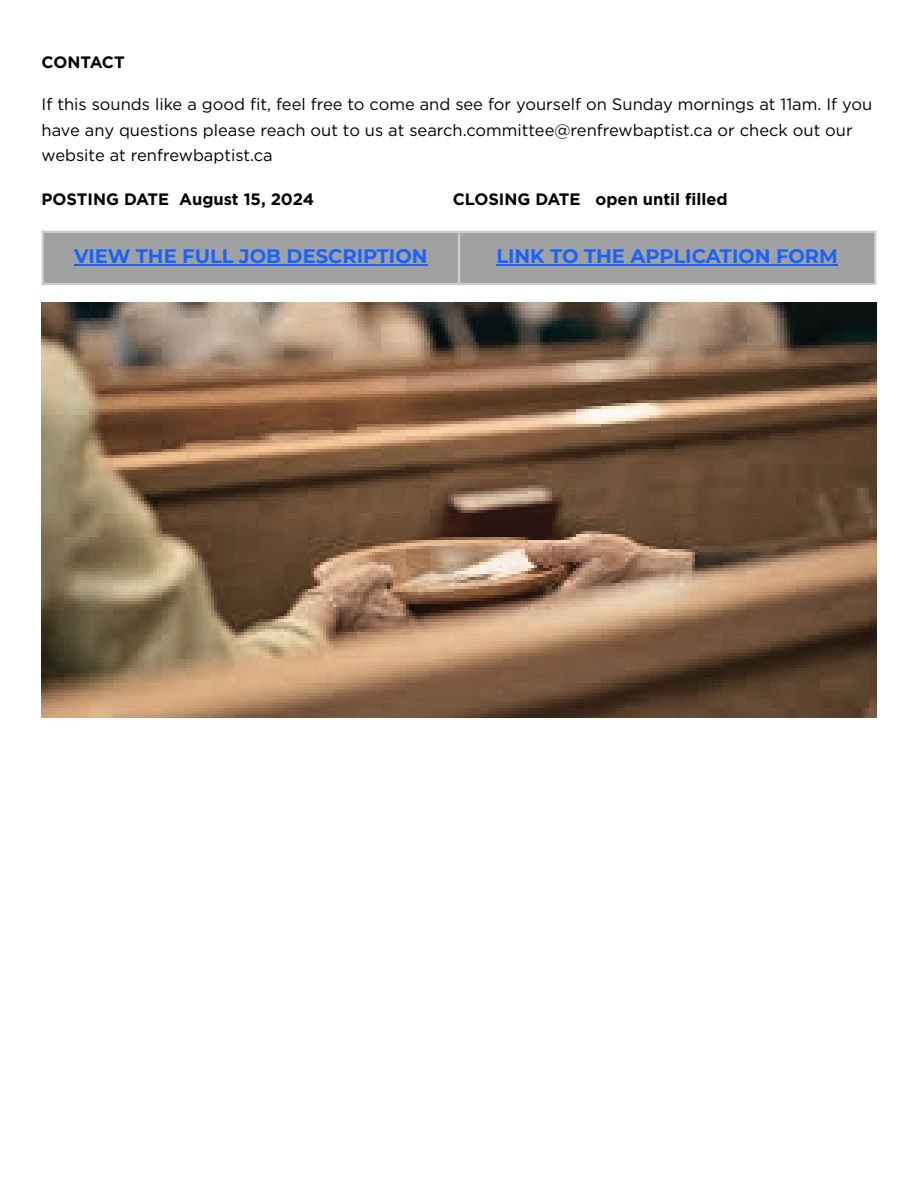
<style>
.page{position:relative;width:918px;height:1186px;background:#fff}
.page>*{position:absolute;margin:0;border:0;box-sizing:border-box;transform-origin:0 0}
.t1{font:700 19.5px "Montserrat";color:#1a62ff}
.t2{font:16.5px/25.3px "Gotham";color:#000}
.t3{font:700 16.5px "Gotham";color:#000}
</style>
<div class="page">
<div style="left:44px;top:233px;width:830px;height:50px;background:#a0a1a1"></div>
<hr style="left:74px;top:264px;width:354px;height:2px;background:#1a62ff">
<hr style="left:496px;top:264px;width:342px;height:2px;background:#1a62ff">
<hr style="left:42px;top:233px;width:2px;height:50px;background:#ccc">
<hr style="left:458px;top:233px;width:2px;height:50px;background:#ccc">
<hr style="left:874px;top:233px;width:2px;height:50px;background:#ccc">
<hr style="left:42px;top:231px;width:834px;height:2px;background:#ccc">
<hr style="left:42px;top:283px;width:834px;height:2px;background:#ccc">
<img style="left:42px;top:303px;width:834px;height:415px">
<h2 class="t3" style="left:42px;top:52px;width:85px">CONTACT</h2>
<p class="t2" style="left:42px;top:92px;width:832px">If this sounds like a good fit, feel free to come and see for yourself on Sunday mornings at 11am. If you have any questions please reach out to us at search.committee@renfrewbaptist.ca or check out our website at renfrewbaptist.ca</p>
<h2 class="t3" style="left:42px;top:189px;width:274px">POSTING DATE August 15, 2024</h2>
<h2 class="t3" style="left:453px;top:189px;width:276px">CLOSING DATE open until filled</h2>
<p class="t1" style="left:74px;top:244px;width:355px">VIEW THE FULL JOB DESCRIPTION</p>
<p class="t1" style="left:496px;top:244px;width:343px">LINK TO THE APPLICATION FORM</p>
</div>
